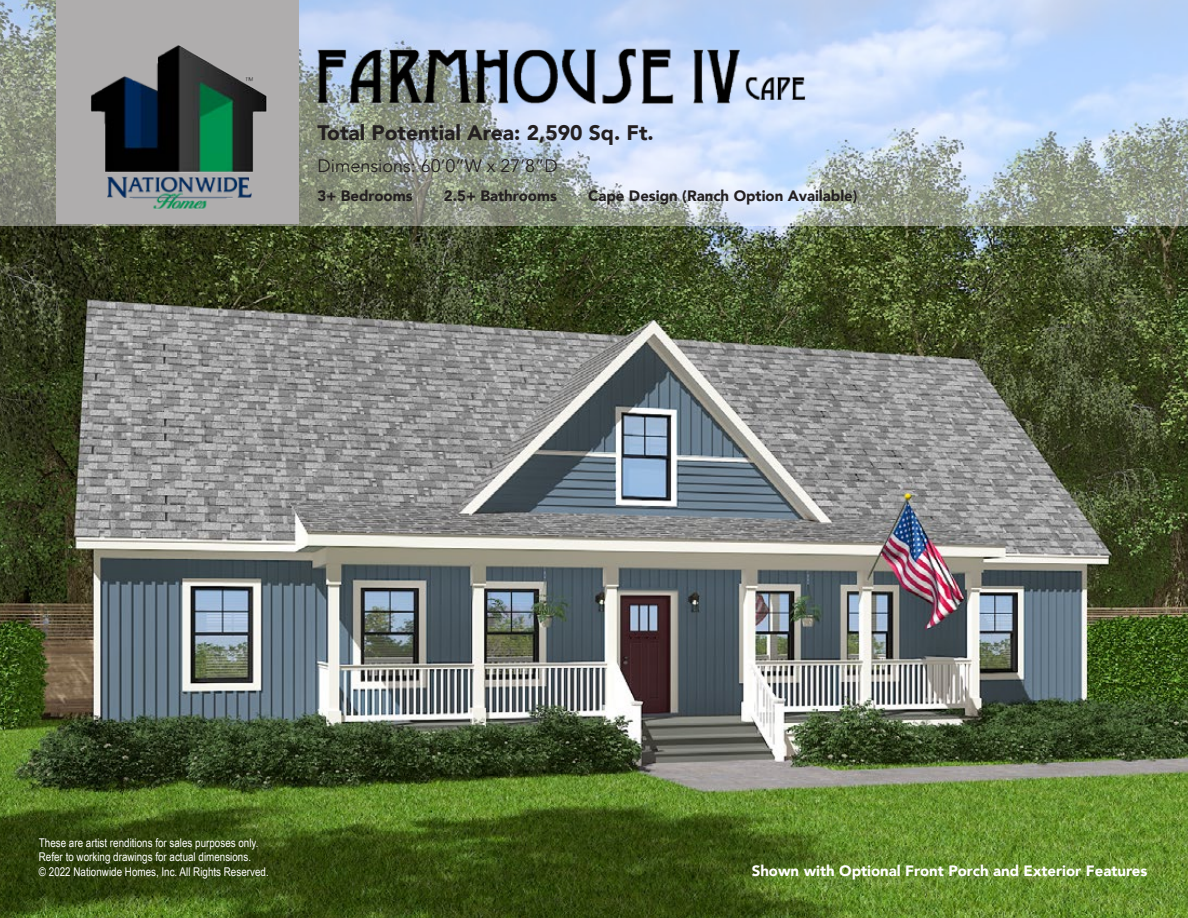
<style>
.page{position:relative;width:1188px;height:918px;background:#fff}
.page>*{position:absolute;margin:0;border:0;box-sizing:border-box;transform-origin:0 0}
.t1{font:900 21px "Avenir";color:#231f20}
.t2{font:18px "Avenir";color:#231f20}
.t3{font:900 15px "Avenir";color:#231f20}
.t4{font:900 15px "Avenir";color:#fff}
.t5{font:12px/14.4px "Arial Narrow";color:#fff}
</style>
<div class="page">
<img style="left:0;top:226px;width:1188px;height:692px">
<svg style="left:0;top:0;width:1188px;height:226px;background:#b2c1cd"></svg>
<div style="left:56px;top:0;width:243px;height:224px;background:#afadad"></div>
<img style="left:91px;top:45px;width:176px;height:165px">
<img style="left:299px;top:42px;width:455px;height:65px">
<img style="left:311px;top:75px;width:495px;height:27px">
<h1 class="t1" style="left:318px;top:119px;width:338px">Total Potential Area: 2,590 Sq. Ft.</h1>
<h2 class="t2" style="left:318px;top:154px;width:242px">Dimensions: 60’0”W x 27’8”D</h2>
<p class="t3" style="left:318px;top:186px;width:97px">3+ Bedrooms</p>
<p class="t3" style="left:444px;top:186px;width:115px">2.5+ Bathrooms</p>
<p class="t3" style="left:588px;top:186px;width:271px">Cape Design (Ranch Option Available)</p>
<p class="t5" style="left:39px;top:835px;width:231px">These are artist renditions for sales purposes only.<br>Refer to working drawings for actual dimensions.<br>© 2022 Nationwide Homes, Inc. All Rights Reserved.</p>
<p class="t4" style="left:752px;top:861px;width:397px">Shown with Optional Front Porch and Exterior Features</p>
</div>
